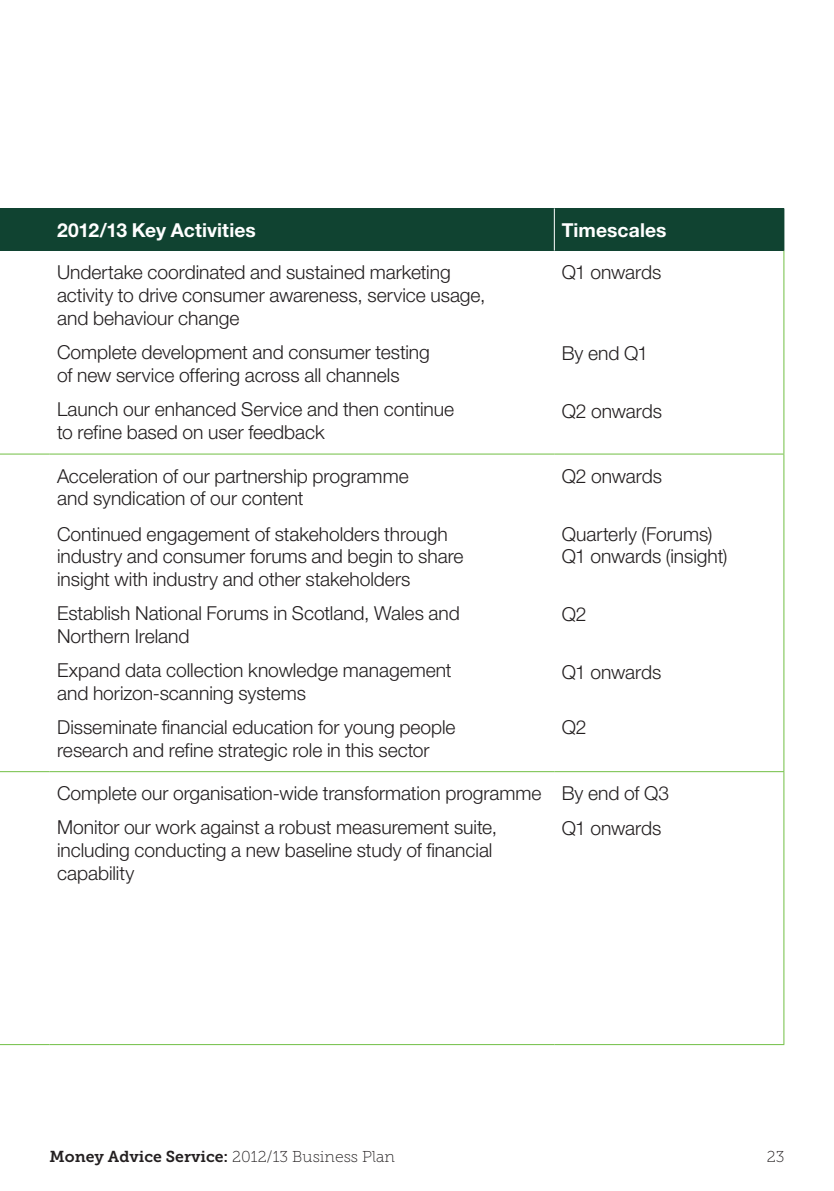
<style>
.page{position:relative;width:834px;height:1191px;background:#fff}
.page>*{position:absolute;margin:0;border:0;box-sizing:border-box;transform-origin:0 0}
.t1{font:300 19.25px/22.8px "Helvetica Neue LT Std";letter-spacing:-.005em;color:#231f20}
.t2{font:700 19.25px/42.2px "Helvetica Neue LT Std";letter-spacing:.005em;color:#fff}
.t3{font:15.75px "Museo Slab 700";color:#231f20}
.t4{font:15.75px "Museo Slab 100";color:#231f20}
.s1{font-weight:700;color:#fff}
.s2{font-weight:300;color:#231f20}
.s3{font-family:"Museo Slab 100"}
</style>
<div class="page">
<div style="left:554px;top:208px;width:229px;height:43px;background:#104331"></div>
<div style="left:50px;top:208px;width:504px;height:43px;background:#104331"></div>
<div style="left:0;top:208px;width:50px;height:43px;background:#104331"></div>
<hr style="left:0;top:453px;width:50px;height:1px;background:#71bf44">
<hr style="left:50px;top:453px;width:504px;height:1px;background:#71bf44">
<hr style="left:554px;top:453px;width:230px;height:1px;background:#71bf44">
<hr style="left:0;top:771px;width:50px;height:1px;background:#71bf44">
<hr style="left:50px;top:771px;width:504px;height:1px;background:#71bf44">
<hr style="left:554px;top:771px;width:230px;height:1px;background:#71bf44">
<hr style="left:783px;top:251px;width:1px;height:202px;background:#71bf44">
<hr style="left:783px;top:454px;width:1px;height:317px;background:#71bf44">
<hr style="left:783px;top:772px;width:1px;height:272px;background:#71bf44">
<hr style="left:553px;top:208px;width:1px;height:43px;background:#fff">
<hr style="left:0;top:1044px;width:50px;height:1px;background:#71bf44">
<hr style="left:50px;top:1044px;width:504px;height:1px;background:#71bf44">
<hr style="left:554px;top:1044px;width:230px;height:1px;background:#71bf44">
<hr style="left:783px;top:208px;width:1px;height:43px;background:#104331">
<p class="t1" style="left:57px;top:209px;width:395px;line-height:42.2px"><span class="s1">2012/13 Key Activities<br></span>Undertake coordinated and sustained marketing</p>
<p class="t1" style="left:57px;top:283px;width:430px">activity to drive consumer awareness, service usage, and behaviour change</p>
<p class="t1" style="left:57px;top:340px;width:374px">Complete development and consumer testing of new service offering across all channels</p>
<p class="t1" style="left:57px;top:397px;width:398px">Launch our enhanced Service and then continue to refine based on user feedback</p>
<p class="t1" style="left:57px;top:464px;width:353px">Acceleration of our partnership programme and syndication of our content</p>
<p class="t1" style="left:57px;top:522px;width:408px">Continued engagement of stakeholders through industry and consumer forums and begin to share insight with industry and other stakeholders</p>
<p class="t1" style="left:57px;top:601px;width:404px">Establish National Forums in Scotland, Wales and<br>Northern Ireland</p>
<p class="t1" style="left:57px;top:658px;width:396px">Expand data collection knowledge management and horizon-scanning systems</p>
<p class="t1" style="left:57px;top:715px;width:400px">Disseminate financial education for young people research and refine strategic role in this sector</p>
<p class="t1" style="left:57px;top:776px;width:486px;line-height:34.1px">Complete our organisation-wide transformation programme<br>Monitor our work against a robust measurement suite,</p>
<p class="t1" style="left:57px;top:838px;width:437px">including conducting a new baseline study of financial capability</p>
<p class="t2" style="left:561px;top:209px;width:106px">Timescales<br><span class="s2">Q1 onwards</span></p>
<p class="t1" style="left:561px;top:341px;width:88px">By end Q1</p>
<p class="t1" style="left:561px;top:399px;width:102px">Q2 onwards</p>
<p class="t1" style="left:561px;top:464px;width:102px">Q2 onwards</p>
<p class="t1" style="left:561px;top:522px;width:167px">Quarterly (Forums)<br>Q1 onwards (insight)</p>
<p class="t1" style="left:561px;top:602px;width:26px">Q2</p>
<p class="t1" style="left:561px;top:660px;width:101px">Q1 onwards</p>
<p class="t1" style="left:561px;top:715px;width:26px">Q2</p>
<p class="t1" style="left:561px;top:775px;width:109px;line-height:35.2px">By end of Q3<br>Q1 onwards</p>
<p class="t3" style="left:50px;top:1147px;width:346px">Money Advice Service: <span class="s3">2012/13 Business Plan</span></p>
<p class="t4" style="left:766px;top:1147px;width:19px">23</p>
</div>
